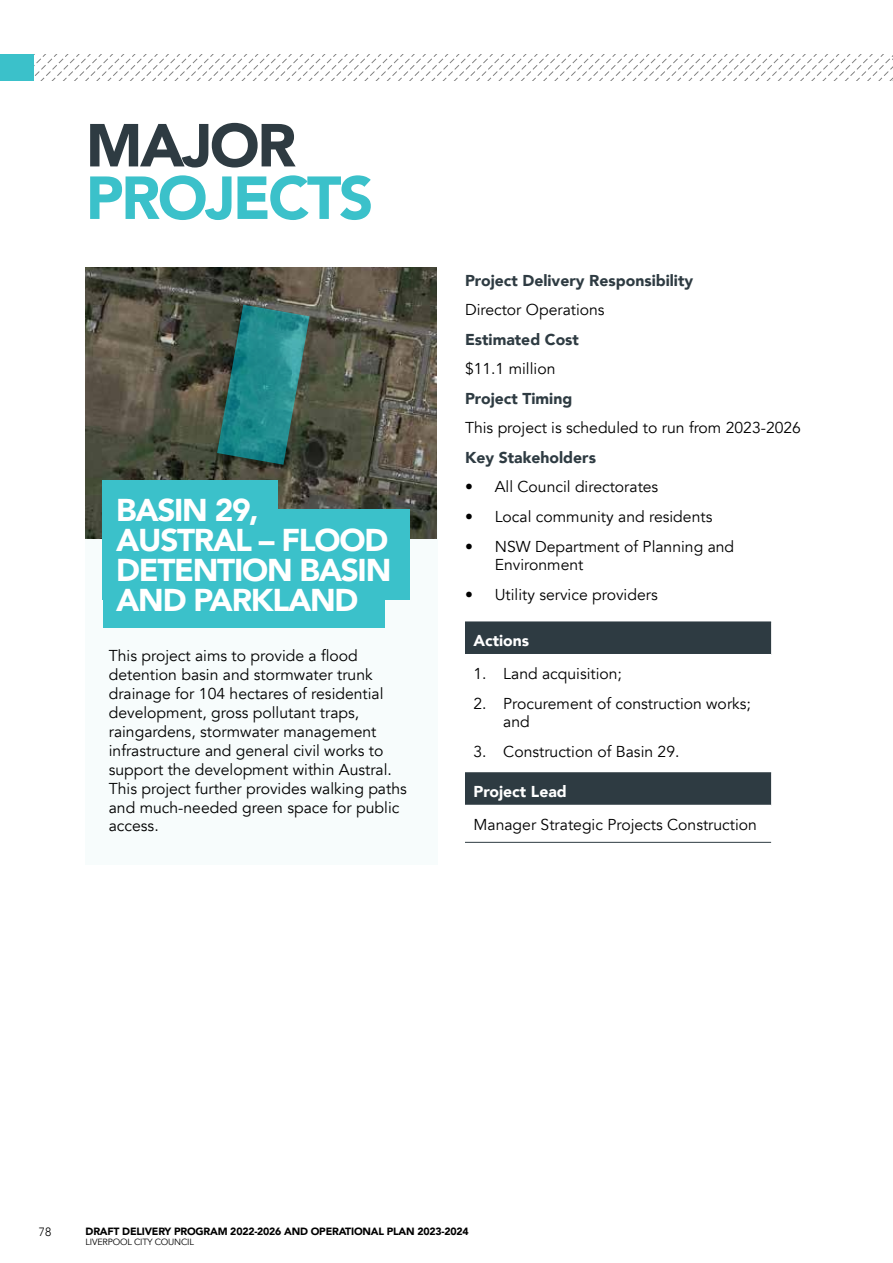
<style>
.page{position:relative;width:893px;height:1263px;background:#fff}
.page>*{position:absolute;margin:0;border:0;box-sizing:border-box;transform-origin:0 0}
.t1{font:900 60px "Avenir";letter-spacing:-.04em;color:#3bc1ca}
.t2{font:900 60px "Avenir";letter-spacing:-.04em;color:#2e3b42}
.t3{font:900 31.5px/30px "Avenir";letter-spacing:-.04em;color:#fff}
.t4{font:15.75px/18.9px "Avenir";color:#000}
.t5{font:900 15.75px "Avenir";color:#2e3b42}
.t6{font:900 15.75px "Avenir";color:#fff}
.t7{font:300 12px "Avenir";color:#000}
.t8{font:900 10.5px "Avenir";letter-spacing:-.02em;color:#000}
.t9{font:9px "Avenir";letter-spacing:-.02em;color:#000}
</style>
<div class="page">
<svg style="left:34px;top:54px;width:859px;height:27px"></svg>
<div style="left:0;top:54px;width:34px;height:27px;background:#3bc1ca"></div>
<div style="left:85px;top:503px;width:352px;height:362px;background:#f7fcfc"></div>
<img style="left:86px;top:268px;width:351px;height:271px">
<svg style="left:217px;top:305px;width:93px;height:160px;background:#2c7573"></svg>
<div style="left:465px;top:623px;width:306px;height:31px;background:#2e3b42"></div>
<svg style="left:465px;top:773px;width:306px;height:69px"></svg>
<hr style="left:465px;top:805px;width:306px;height:1px;background:#fff">
<hr style="left:465px;top:772px;width:306px;height:1px;background:#2e3b42">
<hr style="left:465px;top:622px;width:306px;height:1px;background:#2e3b42">
<hr style="left:465px;top:842px;width:306px;height:1px;background:#2e3b42">
<div style="left:103px;top:571px;width:281px;height:57px;background:#3bc1ca"></div>
<div style="left:103px;top:480px;width:175px;height:57px;background:#3bc1ca"></div>
<div style="left:103px;top:509px;width:307px;height:90px;background:#3bc1ca"></div>
<h1 class="t2" style="left:86px;top:94px;width:212px">MAJOR</h1>
<h1 class="t1" style="left:86px;top:147px;width:289px">PROJECTS</h1>
<h2 class="t3" style="left:116px;top:494px;width:277px">BASIN 29,<br>AUSTRAL – FLOOD<br>DETENTION BASIN<br>AND PARKLAND</h2>
<p class="t4" style="left:109px;top:647px;width:300px">This project aims to provide a flood detention basin and stormwater trunk drainage for 104 hectares of residential development, gross pollutant traps, raingardens, stormwater management infrastructure and general civil works to support the development within Austral.<br>This project further provides walking paths and much-needed green space for public access.</p>
<p class="t5" style="left:465px;top:267px;width:230px">Project Delivery Responsibility</p>
<p class="t4" style="left:465px;top:301px;width:141px">Director Operations</p>
<p class="t5" style="left:465px;top:326px;width:116px">Estimated Cost</p>
<p class="t4" style="left:465px;top:360px;width:92px">$11.1 million</p>
<p class="t5" style="left:465px;top:385px;width:109px">Project Timing</p>
<p class="t4" style="left:465px;top:419px;width:338px">This project is scheduled to run from 2023-2026</p>
<p class="t5" style="left:465px;top:444px;width:132px">Key Stakeholders</p>
<p class="t4" style="left:465px;top:478px;width:195px">• All Council directorates</p>
<p class="t4" style="left:465px;top:507px;width:249px">• Local community and residents</p>
<p class="t4" style="left:495px;top:537px;width:241px;text-indent:-30px">• NSW Department of Planning and<br>Environment</p>
<p class="t4" style="left:465px;top:585px;width:194px">• Utility service providers</p>
<p class="t6" style="left:473px;top:627px;width:57px">Actions</p>
<p class="t4" style="left:473px;top:664px;width:150px">1. Land acquisition;</p>
<p class="t4" style="left:503px;top:694px;width:249px;text-indent:-30px">2. Procurement of construction works; and</p>
<p class="t4" style="left:473px;top:742px;width:207px">3. Construction of Basin 29.</p>
<p class="t6" style="left:473px;top:778px;width:95px">Project Lead</p>
<p class="t4" style="left:473px;top:815px;width:285px">Manager Strategic Projects Construction</p>
<p class="t7" style="left:39px;top:1225px;width:14px">78</p>
<p class="t8" style="left:86px;top:1222px;width:384px">DRAFT DELIVERY PROGRAM 2022-2026 AND OPERATIONAL PLAN 2023-2024</p>
<p class="t9" style="left:86px;top:1237px;width:110px">LIVERPOOL CITY COUNCIL</p>
</div>
